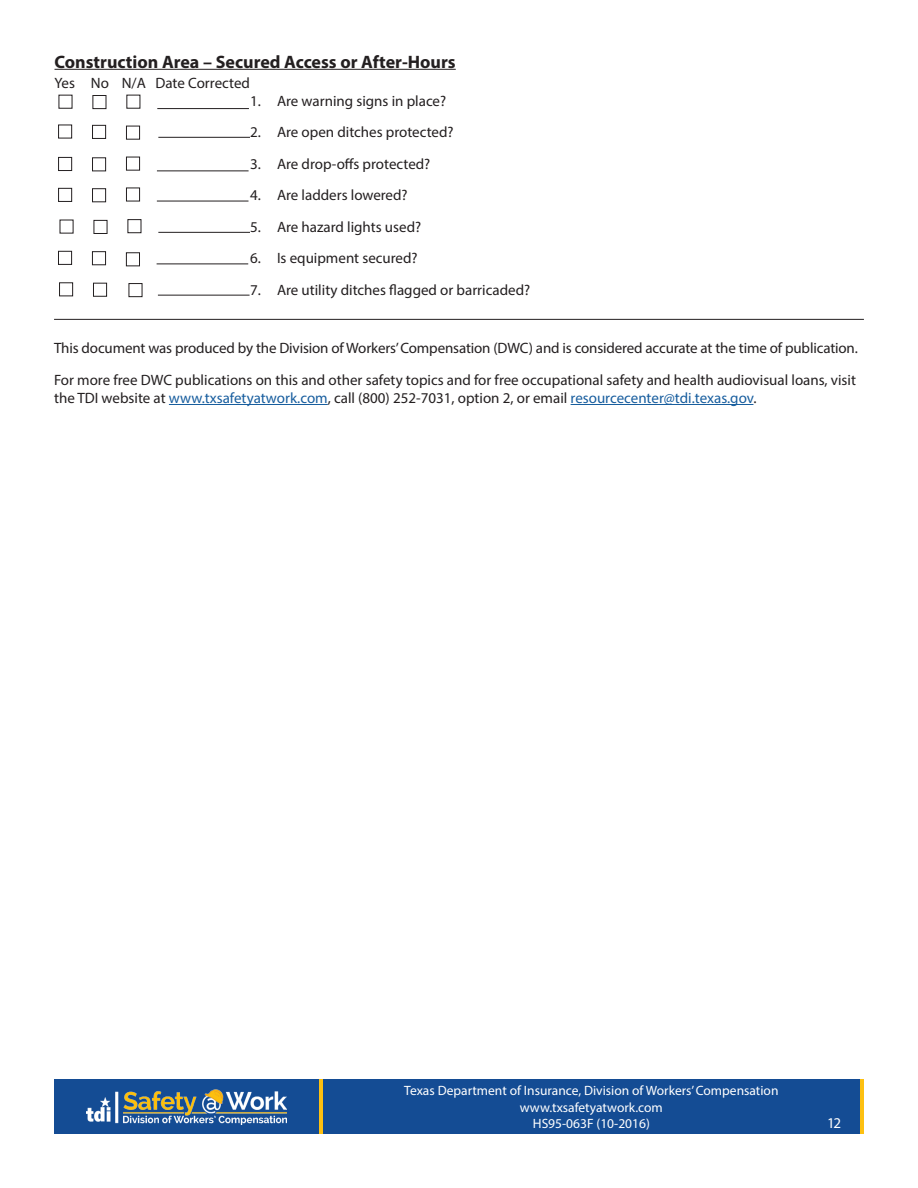
<style>
.page{position:relative;width:918px;height:1188px;background:#fff}
.page>*{position:absolute;margin:0;border:0;box-sizing:border-box;transform-origin:0 0}
.t1{font:700 18px "Myriad Pro";color:#231f20}
.t2{font:15px/31.5px "Myriad Pro";color:#231f20}
.t3{font:15px "Myriad Pro";color:#fff}
.t4{font:13.5px/16.5px "Myriad Pro";color:#fff;text-align:center}
.s1{color:#175d9e}
</style>
<div class="page">
<div style="left:54px;top:1080px;width:810px;height:54px;background:#144c94"></div>
<img style="left:87px;top:1089px;width:199px;height:36px">
<hr style="left:319px;top:1080px;width:4px;height:54px;background:#fdc011">
<hr style="left:860px;top:1080px;width:4px;height:54px;background:#fdc011">
<hr style="left:157px;top:108px;width:92px;height:1px;background:#231f20">
<hr style="left:157px;top:171px;width:92px;height:1px;background:#231f20">
<hr style="left:157px;top:201px;width:92px;height:1px;background:#231f20">
<hr style="left:157px;top:264px;width:91px;height:1px;background:#231f20">
<hr style="left:158px;top:137px;width:92px;height:1px;background:#231f20">
<hr style="left:158px;top:232px;width:92px;height:1px;background:#231f20">
<hr style="left:158px;top:295px;width:92px;height:1px;background:#231f20">
<div style="left:59px;top:95px;width:13px;height:14px;border:1px solid #231f20"></div>
<div style="left:93px;top:95px;width:13px;height:14px;border:1px solid #231f20"></div>
<div style="left:58px;top:125px;width:14px;height:13px;border:1px solid #231f20"></div>
<div style="left:92px;top:125px;width:14px;height:14px;border:1px solid #231f20"></div>
<div style="left:58px;top:157px;width:14px;height:14px;border:1px solid #231f20"></div>
<div style="left:92px;top:157px;width:14px;height:14px;border:1px solid #231f20"></div>
<div style="left:58px;top:188px;width:14px;height:14px;border:1px solid #231f20"></div>
<div style="left:92px;top:188px;width:14px;height:14px;border:1px solid #231f20"></div>
<div style="left:94px;top:220px;width:13px;height:14px;border:1px solid #231f20"></div>
<div style="left:58px;top:251px;width:14px;height:14px;border:1px solid #231f20"></div>
<div style="left:92px;top:251px;width:14px;height:14px;border:1px solid #231f20"></div>
<div style="left:59px;top:282px;width:14px;height:14px;border:1px solid #231f20"></div>
<div style="left:93px;top:283px;width:14px;height:14px;border:1px solid #231f20"></div>
<div style="left:126px;top:126px;width:14px;height:14px;border:1px solid #231f20"></div>
<div style="left:126px;top:157px;width:14px;height:14px;border:1px solid #231f20"></div>
<div style="left:126px;top:188px;width:14px;height:13px;border:1px solid #231f20"></div>
<div style="left:128px;top:219px;width:13px;height:14px;border:1px solid #231f20"></div>
<div style="left:126px;top:252px;width:14px;height:14px;border:1px solid #231f20"></div>
<div style="left:129px;top:283px;width:13px;height:14px;border:1px solid #231f20"></div>
<hr style="left:55px;top:69px;width:401px;height:1px;background:#231f20">
<hr style="left:54px;top:319px;width:810px;height:1px;background:#231f20">
<hr style="left:169px;top:404px;width:159px;height:1px;background:#175d9e">
<hr style="left:571px;top:404px;width:182px;height:1px;background:#175d9e">
<h2 class="t1" style="left:55px;top:50px;width:403px">Construction Area – Secured Access or After-Hours</h2>
<p class="t2" style="left:55px;top:67px;width:197px">Yes No N/A Date Corrected</p>
<p class="t2" style="left:250px;top:85px;width:198px">1. Are warning signs in place?</p>
<p class="t2" style="left:250px;top:116px;width:205px">2. Are open ditches protected?</p>
<p class="t2" style="left:250px;top:148px;width:182px">3. Are drop-offs protected?</p>
<p class="t2" style="left:250px;top:179px;width:159px">4. Are ladders lowered?</p>
<p class="t2" style="left:250px;top:211px;width:173px">5. Are hazard lights used?</p>
<p class="t2" style="left:250px;top:242px;width:169px">6. Is equipment secured?</p>
<p class="t2" style="left:250px;top:274px;width:282px">7. Are utility ditches flagged or barricaded?</p>
<p class="t2" style="left:54px;top:332px;width:805px">This document was produced by the Division of Workers’ Compensation (DWC) and is considered accurate at the time of publication.<br>For more free DWC publications on this and other safety topics and for free occupational safety and health audiovisual loans, visit</p>
<p class="t2" style="left:54px;top:382px;width:704px">the TDI website at <span class="s1">www.txsafetyatwork.com</span>, call (800) 252-7031, option 2, or email <span class="s1">resourcecenter@tdi.texas.gov</span>.</p>
<p class="t4" style="left:404px;top:1083px;width:376px">Texas Department of Insurance, Division of Workers’ Compensation www.txsafetyatwork.com<br>HS95-063F (10-2016)</p>
<p class="t3" style="left:827px;top:1114px;width:15px">12</p>
</div>
